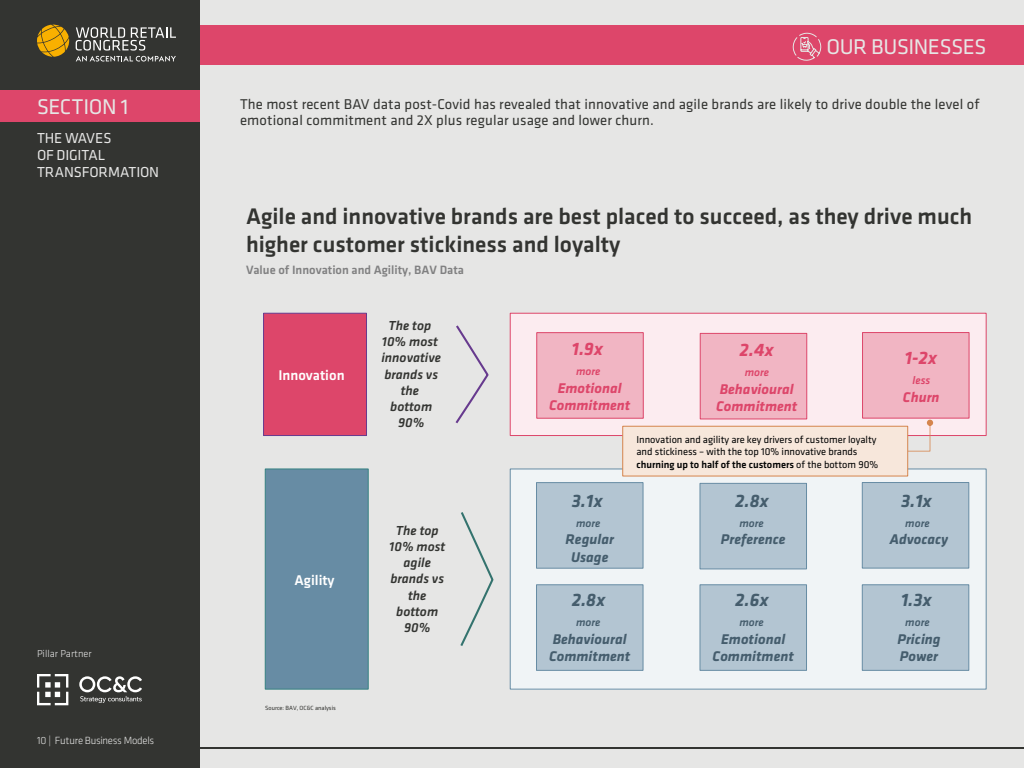
<style>
.page{position:relative;width:1024px;height:768px;background:#e6e6e5}
.page>*{position:absolute;margin:0;border:0;box-sizing:border-box;transform-origin:0 0}
.t1{font:500 23.4px/28px "Klavika";color:#333431}
.t2{font:22.1px "Klavika";letter-spacing:-.02em;color:#e6e6e5}
.t3{font:italic 700 18.8px "Klavika";color:#455d6d}
.t4{font:italic 700 18.8px "Klavika";color:#dd466a}
.t5{font:15px/16.6px "Klavika";letter-spacing:-.015em;color:#e6e6e5}
.t6{font:14.7px/16.6px "Klavika";letter-spacing:.01em;color:#333431}
.t7{font:italic 700 14.6px/17.5px "Klavika";color:#455d6d;text-align:center}
.t8{font:italic 700 14.6px/17.5px "Klavika";color:#dd466a;text-align:center}
.t9{font:500 14.6px "Klavika";color:#fff}
.t10{font:italic 500 13.5px/16.3px "Klavika";color:#333431;text-align:center}
.t11{font:500 12.5px "Klavika";color:#808081}
.t12{font:italic 500 11.5px "Klavika";color:#455d6d}
.t13{font:italic 500 11.5px "Klavika";color:#dd466a}
.t14{font:300 10.8px "Klavika";letter-spacing:-.025em;color:#e6e6e5}
.t15{font:10.4px/12.5px "Klavika";color:#010202}
.t16{font:300 10.4px "Klavika";color:#e6e6e6}
.t17{font:6.3px "Klavika";color:#333431}
.s1{font-weight:500}
</style>
<div class="page">
<div style="left:0;top:0;width:200px;height:768px;background:#333431"></div>
<hr style="left:194px;top:747px;width:830px;height:2px;background:#333431">
<svg style="left:37px;top:24px;width:32px;height:33px"></svg>
<svg style="left:76px;top:27px;width:100px;height:35px"></svg>
<svg style="left:37px;top:674px;width:105px;height:31px"></svg>
<div style="left:200px;top:25px;width:824px;height:40px;background:#dd466a"></div>
<svg style="left:792px;top:33px;width:29px;height:28px"></svg>
<div style="left:0;top:90px;width:200px;height:31px;background:#dd466a"></div>
<div style="left:265px;top:469px;width:104px;height:221px;background:#678ca4;border:1px solid #368282"></div>
<div style="left:263px;top:313px;width:104px;height:123px;background:#dd466a;border:1px solid #673a8e"></div>
<div style="left:510px;top:469px;width:476px;height:220px;background:#f0f4f6"></div>
<div style="left:510px;top:469px;width:477px;height:221px;border:1px solid #678ca4"></div>
<div style="left:510px;top:313px;width:476px;height:123px;background:#fcecf0"></div>
<div style="left:510px;top:313px;width:477px;height:123px;border:1px solid #dd466a"></div>
<div style="left:536px;top:482px;width:107px;height:87px;background:#b3c5d2;border:1px solid #678ca4"></div>
<div style="left:536px;top:584px;width:107px;height:87px;background:#b3c5d2;border:1px solid #678ca4"></div>
<div style="left:700px;top:584px;width:107px;height:87px;background:#b3c5d2;border:1px solid #678ca4"></div>
<div style="left:862px;top:584px;width:107px;height:87px;background:#b3c5d2;border:1px solid #678ca4"></div>
<div style="left:700px;top:483px;width:107px;height:86px;background:#b3c5d2;border:1px solid #678ca4"></div>
<div style="left:862px;top:482px;width:107px;height:86px;background:#b3c5d2;border:1px solid #678ca4"></div>
<div style="left:536px;top:332px;width:108px;height:87px;background:#f1b5c3;border:1px solid #dd466a"></div>
<div style="left:700px;top:333px;width:107px;height:86px;background:#f1b5c3;border:1px solid #dd466a"></div>
<div style="left:862px;top:332px;width:107px;height:87px;background:#f1b5c3;border:1px solid #dd466a"></div>
<svg style="left:455px;top:325px;width:33px;height:98px"></svg>
<svg style="left:460px;top:512px;width:33px;height:134px"></svg>
<svg style="left:908px;top:420px;width:25px;height:32px"></svg>
<div style="left:622px;top:426px;width:286px;height:50px;background:#f7e7db;border:1px solid #d5854d"></div>
<h2 class="t2" style="left:37px;top:95px;width:93px">SECTION 1</h2>
<p class="t5" style="left:37px;top:130px;width:124px">THE WAVES<br>OF DIGITAL<br>TRANSFORMATION</p>
<p class="t16" style="left:37px;top:648px;width:56px">Pillar Partner</p>
<p class="t14" style="left:37px;top:735px;width:118px">10 | Future Business Models</p>
<h2 class="t2" style="left:826px;top:34px;width:162px">OUR BUSINESSES</h2>
<p class="t6" style="left:240px;top:96px;width:741px">The most recent BAV data post-Covid has revealed that innovative and agile brands are likely to drive double the level of emotional commitment and 2X plus regular usage and lower churn.</p>
<h1 class="t1" style="left:246px;top:203px;width:728px">Agile and innovative brands are best placed to succeed, as they drive much higher customer stickiness and loyalty</h1>
<p class="t11" style="left:246px;top:263px;width:219px">Value of Innovation and Agility, BAV Data</p>
<p class="t9" style="left:278px;top:367px;width:68px">Innovation</p>
<p class="t10" style="left:381px;top:318px;width:61px">The top<br>10% most innovative brands vs the bottom<br>90%</p>
<p class="t9" style="left:295px;top:572px;width:42px">Agility</p>
<p class="t17" style="left:265px;top:704px;width:72px">Source: BAV, OC&amp;C analysis</p>
<p class="t10" style="left:389px;top:522px;width:57px">The top<br>10% most agile brands vs the bottom<br>90%</p>
<p class="t4" style="left:572px;top:339px;width:33px">1.9x</p>
<p class="t13" style="left:576px;top:365px;width:26px">more</p>
<p class="t8" style="left:549px;top:380px;width:83px">Emotional<br>Commitment</p>
<p class="t4" style="left:740px;top:340px;width:35px">2.4x</p>
<p class="t13" style="left:745px;top:366px;width:26px">more</p>
<p class="t8" style="left:716px;top:380px;width:83px;text-align:left">Behavioural<br>Commitment</p>
<p class="t3" style="left:572px;top:490px;width:32px">3.1x</p>
<p class="t12" style="left:576px;top:516px;width:26px">more</p>
<p class="t7" style="left:565px;top:531px;width:50px">Regular<br>Usage</p>
<p class="t15" style="left:637px;top:433px;width:243px">Innovation and agility are key drivers of customer loyalty and stickiness – with the top 10% innovative brands <span class="s1">churning up to half of the customers</span> of the bottom 90%</p>
<p class="t3" style="left:735px;top:490px;width:35px">2.8x</p>
<p class="t12" style="left:740px;top:516px;width:26px">more</p>
<p class="t7" style="left:721px;top:531px;width:66px">Preference</p>
<p class="t3" style="left:572px;top:590px;width:35px">2.8x</p>
<p class="t12" style="left:576px;top:616px;width:26px">more</p>
<p class="t7" style="left:549px;top:630px;width:83px;text-align:left">Behavioural<br>Commitment</p>
<p class="t3" style="left:735px;top:590px;width:35px">2.6x</p>
<p class="t12" style="left:740px;top:616px;width:26px">more</p>
<p class="t7" style="left:713px;top:630px;width:83px">Emotional<br>Commitment</p>
<p class="t4" style="left:905px;top:348px;width:34px">1-2x</p>
<p class="t13" style="left:912px;top:374px;width:19px">less</p>
<p class="t8" style="left:903px;top:388px;width:38px">Churn</p>
<p class="t3" style="left:901px;top:490px;width:32px">3.1x</p>
<p class="t12" style="left:905px;top:516px;width:26px">more</p>
<p class="t7" style="left:890px;top:531px;width:60px">Advocacy</p>
<p class="t3" style="left:901px;top:590px;width:32px">1.3x</p>
<p class="t12" style="left:905px;top:616px;width:26px">more</p>
<p class="t7" style="left:897px;top:630px;width:45px;text-align:left">Pricing<br>Power</p>
</div>
